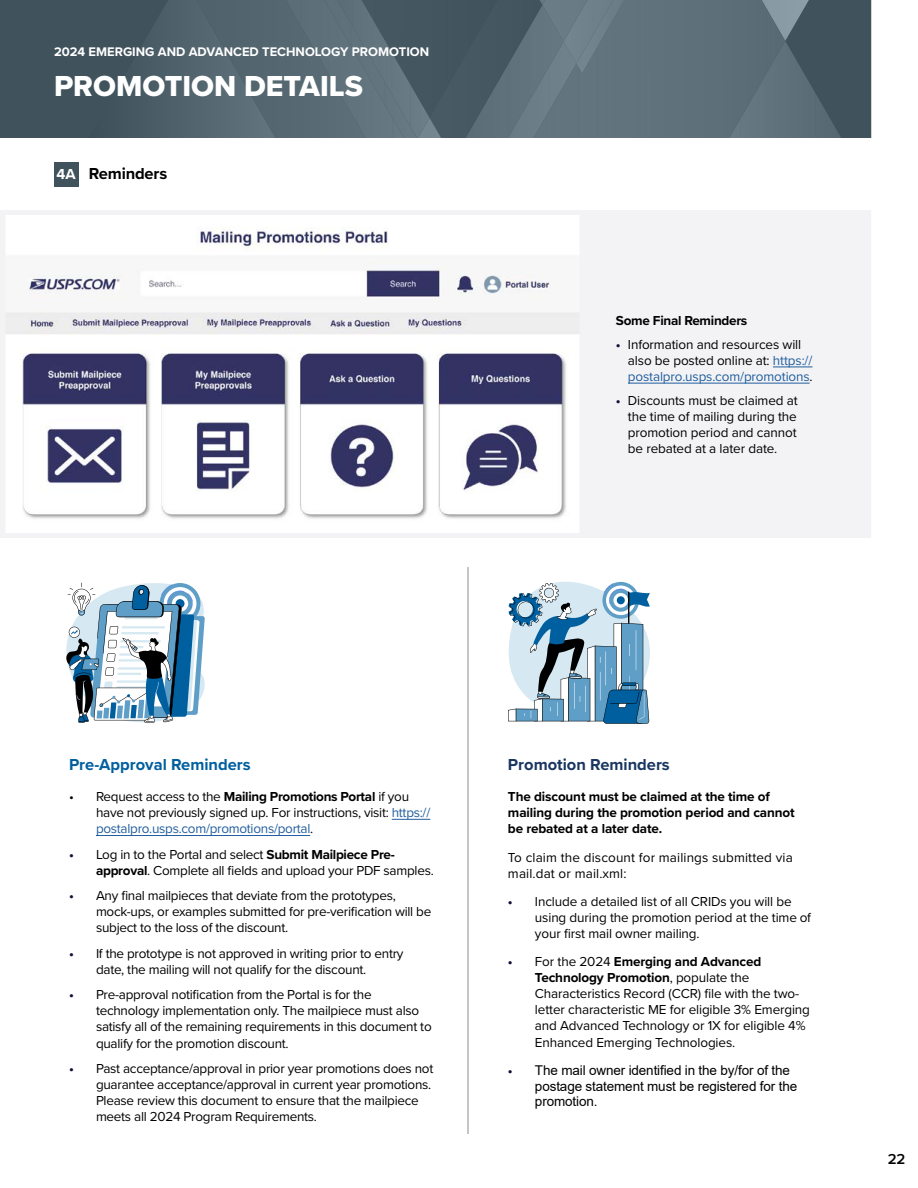
<style>
.page{position:relative;width:918px;height:1188px;background:#fff}
.page>*{position:absolute;margin:0;border:0;box-sizing:border-box;transform-origin:0 0}
.t1{font:30px "Proxima Nova Extrabld";color:#fff}
.t2{font:700 16.5px "Proxima Nova";color:#005f9f}
.t3{font:700 16.5px "Proxima Nova";color:#193660}
.t4{font:700 16.5px "Proxima Nova";letter-spacing:-.01em;color:#000}
.t5{font:600 15px "Proxima Nova";color:#000}
.t6{font:13.5px/16.2px "Proxima Nova";letter-spacing:-.02em;color:#000}
.t7{font:700 13.5px/16.2px "Proxima Nova";letter-spacing:-.01em;color:#000}
.t8{font:13.5px/15.6px "Arial";letter-spacing:-.01em;color:#000}
.t9{font:13.5px/16.2px "Proxima Nova";letter-spacing:.01em;color:#000}
.t10{font:700 12.9px "Proxima Nova";color:#fff}
.s1{font-size:15px;color:#fff}
.s2{font-weight:700;color:#140d36}
.s3{color:#215e9e}
.s4{font-weight:700}
.s5{font-family:"Proxima Nova";font-weight:700;color:#140d36}
</style>
<div class="page">
<div style="left:0;top:0;width:872px;height:138px;background:#40525c"></div>
<img style="left:778px;top:41px;width:19px;height:97px">
<img style="left:759px;top:74px;width:19px;height:64px">
<img style="left:797px;top:62px;width:18px;height:76px">
<img style="left:748px;top:106px;width:11px;height:32px">
<img style="left:815px;top:93px;width:19px;height:45px">
<svg style="left:834px;top:126px;width:7px;height:12px"></svg>
<img style="left:767px;top:0;width:42px;height:38px">
<img style="left:550px;top:81px;width:10px;height:11px">
<img style="left:531px;top:81px;width:19px;height:57px">
<img style="left:512px;top:106px;width:19px;height:32px">
<div style="left:616px;top:0;width:132px;height:138px;background:#5f717b"></div>
<img style="left:748px;top:0;width:19px;height:106px">
<img style="left:598px;top:74px;width:18px;height:64px">
<img style="left:766px;top:8px;width:19px;height:66px">
<img style="left:579px;top:74px;width:19px;height:64px">
<img style="left:560px;top:64px;width:19px;height:74px">
<img style="left:541px;top:92px;width:19px;height:46px">
<svg style="left:534px;top:125px;width:7px;height:13px"></svg>
<img style="left:564px;top:41px;width:12px;height:23px">
<img style="left:576px;top:0;width:49px;height:74px">
<img style="left:527px;top:41px;width:37px;height:40px">
<img style="left:509px;top:53px;width:18px;height:84px">
<img style="left:490px;top:70px;width:19px;height:68px">
<img style="left:472px;top:103px;width:18px;height:35px">
<img style="left:527px;top:81px;width:14px;height:25px">
<img style="left:515px;top:7px;width:27px;height:46px">
<img style="left:486px;top:70px;width:19px;height:33px">
<img style="left:467px;top:103px;width:19px;height:33px">
<img style="left:505px;top:53px;width:10px;height:17px">
<img style="left:411px;top:101px;width:7px;height:37px">
<img style="left:411px;top:86px;width:8px;height:15px">
<img style="left:418px;top:100px;width:23px;height:38px">
<div style="left:542px;top:0;width:46px;height:41px;background:#697b85"></div>
<svg style="left:540px;top:0;width:5px;height:5px"></svg>
<svg style="left:156px;top:0;width:117px;height:138px"></svg>
<img style="left:255px;top:0;width:18px;height:134px">
<div style="left:273px;top:0;width:18px;height:138px;background:#556771"></div>
<div style="left:291px;top:26px;width:19px;height:112px;background:#566872"></div>
<img style="left:310px;top:58px;width:18px;height:80px">
<img style="left:223px;top:48px;width:32px;height:38px">
<img style="left:328px;top:89px;width:18px;height:49px">
<img style="left:245px;top:85px;width:10px;height:18px">
<img style="left:346px;top:121px;width:9px;height:17px">
<img style="left:318px;top:58px;width:1px;height:30px">
<img style="left:355px;top:121px;width:1px;height:17px">
<img style="left:286px;top:0;width:14px;height:26px">
<img style="left:300px;top:0;width:19px;height:58px">
<img style="left:319px;top:0;width:18px;height:89px">
<img style="left:337px;top:47px;width:19px;height:74px">
<img style="left:356px;top:76px;width:18px;height:62px">
<img style="left:374px;top:104px;width:18px;height:34px">
<img style="left:392px;top:133px;width:9px;height:5px">
<img style="left:335px;top:0;width:16px;height:47px">
<img style="left:324px;top:0;width:11px;height:18px">
<img style="left:351px;top:28px;width:17px;height:48px">
<img style="left:368px;top:61px;width:16px;height:43px">
<img style="left:384px;top:94px;width:17px;height:39px">
<img style="left:401px;top:110px;width:16px;height:28px">
<img style="left:353px;top:0;width:19px;height:61px">
<img style="left:337px;top:0;width:16px;height:28px">
<img style="left:372px;top:18px;width:19px;height:76px">
<img style="left:391px;top:51px;width:20px;height:76px">
<div style="left:0;top:210px;width:872px;height:328px;background:#f3f3f5"></div>
<div style="left:54px;top:162px;width:24px;height:24px;background:#40525c"></div>
<hr style="left:773px;top:367px;width:40px;height:1px;background:#215e9e">
<hr style="left:628px;top:383px;width:182px;height:1px;background:#215e9e">
<hr style="left:468px;top:567px;width:1px;height:567px;background:#8e8e91">
<hr style="left:392px;top:819px;width:38px;height:1px;background:#215e9e">
<hr style="left:96px;top:835px;width:214px;height:1px;background:#215e9e">
<svg style="left:66px;top:582px;width:139px;height:141px"></svg>
<svg style="left:508px;top:581px;width:142px;height:143px"></svg>
<img style="left:7px;top:215px;width:571px;height:317px">
<p class="t10" style="left:54px;top:42px;width:377px">2024 EMERGING AND ADVANCED TECHNOLOGY PROMOTION</p>
<h1 class="t1" style="left:54px;top:63px;width:311px">PROMOTION DETAILS</h1>
<p class="t4" style="left:57px;top:161px;width:112px"><span class="s1">4A</span> Reminders</p>
<p class="t7" style="left:616px;top:312px;width:133px">Some Final Reminders</p>
<p class="t6" style="left:628px;top:335px;width:186px;text-indent:-12px"><span class="s2">•</span> Information and resources will also be posted online at: <span class="s3">https:// postalpro.usps.com/promotions</span>.</p>
<p class="t6" style="left:628px;top:392px;width:171px;text-align:justify;text-indent:-12px"><span class="s2">•</span> Discounts must be claimed at the time of mailing during the promotion period and cannot be rebated at a later date.</p>
<p class="t2" style="left:69px;top:752px;width:183px">Pre-Approval Reminders</p>
<p class="t3" style="left:508px;top:752px;width:163px">Promotion Reminders</p>
<p class="t6" style="left:96px;top:788px;width:336px;text-indent:-27px">• Request access to the <span class="s4">Mailing Promotions Portal</span> if you have not previously signed up. For instructions, visit: <span class="s3">https:// postalpro.usps.com/promotions/portal</span>.</p>
<p class="t6" style="left:96px;top:845px;width:339px;text-indent:-27px"><span class="s2">•</span> Log in to the Portal and select <span class="s4">Submit Mailpiece Pre&shy;approval</span>. Complete all fields and upload your PDF samples.</p>
<p class="t6" style="left:96px;top:887px;width:337px;text-indent:-27px"><span class="s2">•</span> Any final mailpieces that deviate from the prototypes, mock-ups, or examples submitted for pre-verification will be subject to the loss of the discount.</p>
<p class="t6" style="left:96px;top:944px;width:309px;text-indent:-27px"><span class="s2">•</span> If the prototype is not approved in writing prior to entry date, the mailing will not qualify for the discount.</p>
<p class="t6" style="left:96px;top:986px;width:337px;text-indent:-27px"><span class="s2">•</span> Pre-approval notification from the Portal is for the technology implementation only. The mailpiece must also satisfy all of the remaining requirements in this document to qualify for the promotion discount.</p>
<p class="t6" style="left:96px;top:1060px;width:339px;text-indent:-27px"><span class="s2">•</span> Past acceptance/approval in prior year promotions does not guarantee acceptance/approval in current year promotions.<br>Please review this document to ensure that the mailpiece meets all 2024 Program Requirements.</p>
<p class="t7" style="left:508px;top:788px;width:288px">The discount must be claimed at the time of mailing during the promotion period and cannot be rebated at a later date.</p>
<p class="t9" style="left:508px;top:848px;width:286px">To claim the discount for mailings submitted via mail.dat or mail.xml:</p>
<p class="t6" style="left:535px;top:893px;width:278px;text-indent:-27px"><span class="s2">•</span> Include a detailed list of all CRIDs you will be using during the promotion period at the time of your first mail owner mailing.</p>
<p class="t6" style="left:535px;top:953px;width:277px;text-indent:-27px"><span class="s2">•</span> For the 2024 <span class="s4">Emerging and Advanced Technology Promotion</span>, populate the Characteristics Record (CCR) file with the two&shy;letter characteristic ME for eligible 3% Emerging and Advanced Technology or 1X for eligible 4% Enhanced Emerging Technologies.</p>
<p class="t8" style="left:535px;top:1062px;width:264px;text-indent:-27px"><span class="s5">•</span> The mail owner identified in the by/for of the postage statement must be registered for the promotion.</p>
<p class="t5" style="left:888px;top:1148px;width:19px">22</p>
</div>
